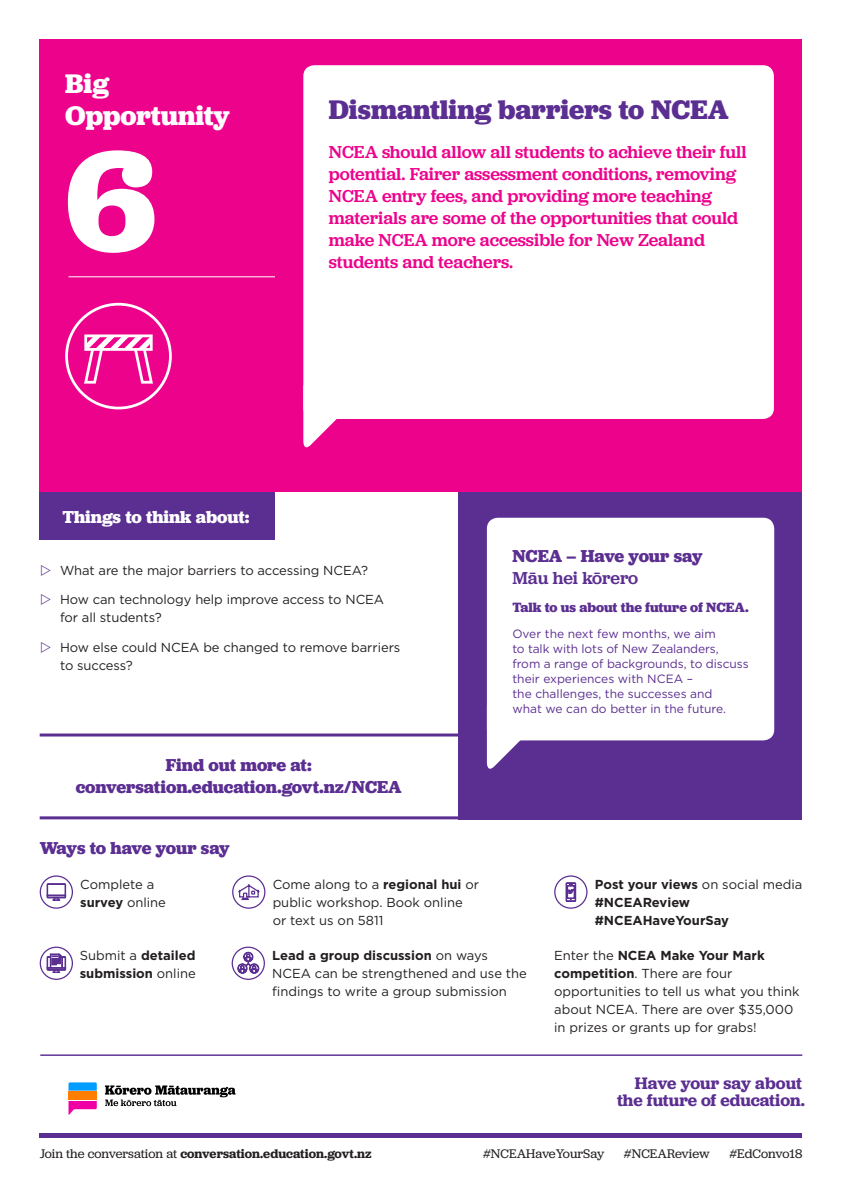
<style>
.page{position:relative;width:842px;height:1191px;background:#fff}
.page>*{position:absolute;margin:0;border:0;box-sizing:border-box;transform-origin:0 0}
.H1_White{font:700 148px "Jubilat";color:#fff}
.H1_purple{font:700 28px "Jubilat";color:#5b2e91}
.H1_White-2{font:700 28px/32px "Jubilat";color:#fff}
.Intro_Paragraph{font:500 18px/22px "Jubilat";color:#ed028c}
.H2_Header_Purple{font:700 18px/22px "Jubilat";letter-spacing:-.005em;color:#5b2e91}
.H2_White{font:700 18px "Jubilat";letter-spacing:-.005em;color:#fff}
.t1{font:600 17.3px/17.3px "Jubilat";letter-spacing:-.005em;color:#5b2e91;text-align:right}
.H3_purple{font:700 14px "Jubilat";letter-spacing:-.005em;color:#5b2e91}
.BODY_Text{font:13px/18px "Gotham";letter-spacing:-.005em;color:#231f20}
.BODY_Text-2{font:700 13px/18px "Gotham";color:#231f20}
.t2{font:600 13px "Jubilat";color:#231f20}
.t3{font:13px "Jubilat";letter-spacing:.005em;color:#231f20}
.Talk_to_us_body{font:12px/15px "Gotham";color:#5b2e91}
.s1{font-weight:500}
.s2{font-weight:700}
.s3{font-weight:400}
</style>
<div class="page">
<div style="left:40px;top:40px;width:762px;height:452px;background:#ed028c"></div>
<div style="left:303px;top:65px;width:471px;height:354px;background:#fff;border-radius:11px"></div>
<svg style="left:303px;top:385px;width:34px;height:63px"></svg>
<hr style="left:40px;top:1133px;width:762px;height:4px;background:#5b2e91">
<hr style="left:40px;top:1054px;width:762px;height:2px;background:#5b2e91">
<div style="left:69px;top:1091px;width:28px;height:9px;background:#ff7e00"></div>
<svg style="left:69px;top:1082px;width:28px;height:8px"></svg>
<svg style="left:69px;top:1101px;width:28px;height:13px"></svg>
<svg style="left:105px;top:1085px;width:130px;height:21px"></svg>
<div style="left:40px;top:492px;width:235px;height:47px;background:#5b2e91"></div>
<div style="left:459px;top:492px;width:343px;height:327px;background:#5b2e91"></div>
<div style="left:487px;top:518px;width:287px;height:222px;background:#fff;border-radius:11px"></div>
<svg style="left:487px;top:732px;width:34px;height:37px"></svg>
<hr style="left:40px;top:733px;width:419px;height:3px;background:#5b2e91">
<hr style="left:40px;top:816px;width:419px;height:3px;background:#5b2e91">
<svg style="left:566px;top:882px;width:10px;height:19px"></svg>
<div style="left:554px;top:875px;width:33px;height:33px;border:1px solid #5b2e91;border-radius:50%"></div>
<svg style="left:47px;top:953px;width:19px;height:20px"></svg>
<div style="left:40px;top:946px;width:33px;height:34px;border:1px solid #5b2e91;border-radius:50%"></div>
<svg style="left:47px;top:883px;width:19px;height:18px"></svg>
<div style="left:40px;top:875px;width:33px;height:33px;border:1px solid #5b2e91;border-radius:50%"></div>
<svg style="left:238px;top:884px;width:22px;height:16px"></svg>
<div style="left:232px;top:875px;width:33px;height:33px;border:1px solid #5b2e91;border-radius:50%"></div>
<svg style="left:237px;top:952px;width:22px;height:21px"></svg>
<div style="left:232px;top:946px;width:33px;height:34px;border:1px solid #5b2e91;border-radius:50%"></div>
<hr style="left:69px;top:276px;width:206px;height:1px;background:#fff">
<div style="left:65px;top:303px;width:107px;height:106px;border:3px solid #fff;border-radius:50%"></div>
<svg style="left:84px;top:338px;width:69px;height:46px"></svg>
<div style="left:84px;top:334px;width:69px;height:17px;border:3px solid #fff"></div>
<p class="H1_White-2" style="left:65px;top:67px;width:166px">Big<br>Opportunity</p>
<p class="H1_White" style="left:65px;top:105px;width:93px">6</p>
<p class="H1_purple" style="left:329px;top:92px;width:401px">Dismantling barriers to NCEA</p>
<p class="Intro_Paragraph" style="left:329px;top:141px;width:419px">NCEA should allow all students to achieve their full potential. Fairer assessment conditions, removing NCEA entry fees, and providing more teaching materials are some of the opportunities that could make NCEA more accessible for New Zealand students and teachers.</p>
<p class="H2_White" style="left:63px;top:505px;width:188px">Things to think about:</p>
<p class="BODY_Text" style="left:60px;top:561px;width:310px">What are the major barriers to accessing NCEA?</p>
<p class="BODY_Text" style="left:60px;top:590px;width:326px">How can technology help improve access to NCEA for all students?</p>
<p class="BODY_Text" style="left:60px;top:638px;width:342px">How else could NCEA be changed to remove barriers to success?</p>
<p class="H2_Header_Purple" style="left:76px;top:754px;width:328px;text-align:center">Find out more at: conversation.education.govt.nz/NCEA</p>
<p class="H2_Header_Purple" style="left:40px;top:836px;width:192px">Ways to have your say</p>
<p class="H2_Header_Purple" style="left:512px;top:544px;width:192px">NCEA – Have your say<br><span class="s1">Māu hei kōrero</span></p>
<p class="H3_purple" style="left:512px;top:598px;width:238px">Talk to us about the future of NCEA.</p>
<p class="Talk_to_us_body" style="left:512px;top:626px;width:238px">Over the next few months, we aim<br>to talk with lots of New Zealanders, from a range of backgrounds, to discuss their experiences with NCEA –<br>the challenges, the successes and<br>what we can do better in the future.</p>
<p class="BODY_Text" style="left:80px;top:875px;width:87px">Complete a <span class="s2">survey</span> online</p>
<p class="BODY_Text" style="left:273px;top:874px;width:208px">Come along to a <span class="s2">regional hui</span> or public workshop. Book online or text us on 5811</p>
<p class="BODY_Text" style="left:272px;top:946px;width:256px"><span class="s2">Lead a group discussion</span> on ways<br>NCEA can be strengthened and use the findings to write a group submission</p>
<p class="BODY_Text-2" style="left:80px;top:946px;width:118px"><span class="s3">Submit a</span> detailed submission <span class="s3">online</span></p>
<p class="BODY_Text-2" style="left:595px;top:875px;width:209px">Post your views <span class="s3">on social media </span>#NCEAReview #NCEAHaveYourSay</p>
<p class="BODY_Text" style="left:554px;top:946px;width:247px">Enter the <span class="s2">NCEA Make Your Mark competition</span>. There are four opportunities to tell us what you think about NCEA. There are over $35,000 in prizes or grants up for grabs!</p>
<p class="t1" style="left:617px;top:1074px;width:189px">Have your say about the future of education.</p>
<p class="t2" style="left:40px;top:1145px;width:333px"><span class="s3">Join the conversation at</span> conversation.education.govt.nz</p>
<p class="t3" style="left:483px;top:1145px;width:123px">#NCEAHaveYourSay</p>
<p class="t3" style="left:624px;top:1145px;width:87px">#NCEAReview</p>
<p class="t3" style="left:729px;top:1145px;width:74px">#EdConvo18</p>
</div>
